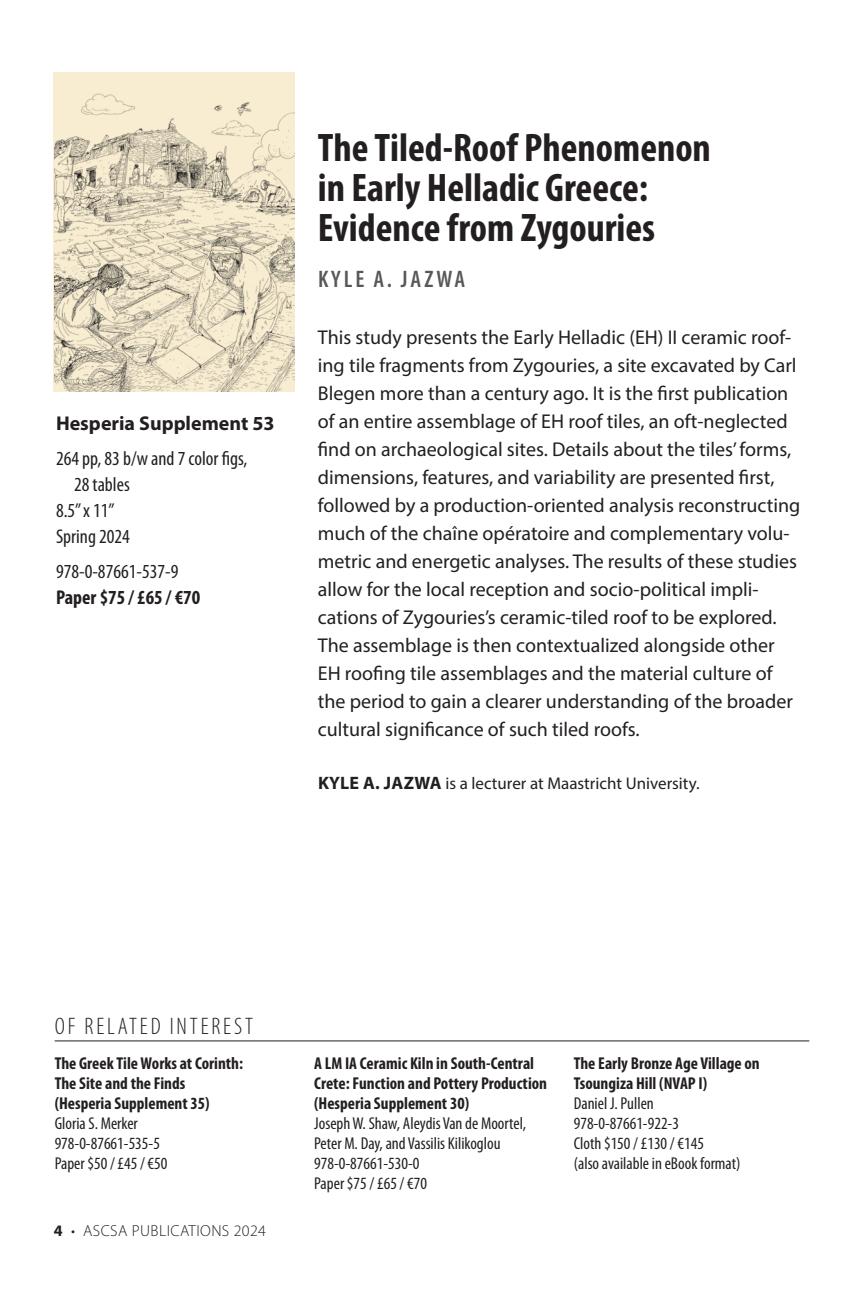
<style>
.page{position:relative;width:864px;height:1296px;background:#fff}
.page>*{position:absolute;margin:0;border:0;box-sizing:border-box;transform-origin:0 0}
.t1{font:700 condensed 40px/40px "Myriad Pro";color:#231f20}
.t2{font:300 condensed 24px "Myriad Pro";letter-spacing:.12em;color:#231f20}
.t3{font:600 condensed 24px "Myriad Pro";letter-spacing:.12em;color:#57585a}
.t4{font:20px/28px "Myriad Pro";color:#231f20}
.t5{font:condensed 20px "Myriad Pro";color:#231f20}
.t6{font:700 20px "Myriad Pro";color:#231f20}
.t7{font:700 condensed 20px "Myriad Pro";color:#231f20}
.t8{font:condensed 17.2px/20px "Myriad Pro";color:#231f20}
.t9{font:700 condensed 17.2px/20px "Myriad Pro";color:#231f20}
.t10{font:17px "Myriad Pro";color:#231f20}
.t11{font:300 16px "Myriad Pro";letter-spacing:.025em;color:#231f20}
.s1{font-weight:700;font-size:18px}
.s2{font-weight:700}
</style>
<div class="page">
<img style="left:55px;top:72px;width:239px;height:319px">
<hr style="left:55px;top:1040px;width:754px;height:1px;background:#231f20">
<p class="t6" style="left:56px;top:410px;width:220px">Hesperia Supplement 53</p>
<p class="t5" style="left:56px;top:446px;width:193px">264 pp, 83 b/w and 7 color figs,</p>
<p class="t5" style="left:74px;top:472px;width:57px">28 tables</p>
<p class="t5" style="left:56px;top:498px;width:60px">8.5” x 11”</p>
<p class="t5" style="left:56px;top:524px;width:75px">Spring 2024</p>
<p class="t5" style="left:56px;top:559px;width:124px">978-0-87661-537-9</p>
<p class="t7" style="left:56px;top:585px;width:146px">Paper $75 / £65 / €70</p>
<h1 class="t1" style="left:318px;top:127px;width:395px">The Tiled-Roof Phenomenon in Early Helladic Greece:<br>Evidence from Zygouries</h1>
<p class="t3" style="left:318px;top:266px;width:149px">KYLE A. JAZWA</p>
<p class="t4" style="left:318px;top:323px;width:484px">This study presents the Early Helladic (EH) II ceramic roof&shy;ing tile fragments from Zygouries, a site excavated by Carl Blegen more than a century ago. It is the first publication of an entire assemblage of EH roof tiles, an oft-neglected find on archaeological sites. Details about the tiles’ forms, dimensions, features, and variability are presented first, followed by a production-oriented analysis reconstructing much of the chaîne opératoire and complementary volu&shy;metric and energetic analyses. The results of these studies allow for the local reception and socio-political impli&shy;cations of Zygouries’s ceramic-tiled roof to be explored.<br>The assemblage is then contextualized alongside other EH roofing tile assemblages and the material culture of the period to gain a clearer understanding of the broader cultural significance of such tiled roofs.</p>
<p class="t10" style="left:318px;top:773px;width:383px"><span class="s1">KYLE A. JAZWA</span> is a lecturer at Maastricht University.</p>
<p class="t2" style="left:55px;top:1014px;width:200px">OF RELATED INTEREST</p>
<p class="t9" style="left:55px;top:1053px;width:190px">The Greek Tile Works at Corinth:<br>The Site and the Finds (Hesperia Supplement 35)</p>
<p class="t8" style="left:55px;top:1113px;width:114px">Gloria S. Merker<br>978-0-87661-535-5<br>Paper $50 / £45 / €50</p>
<p class="t11" style="left:54px;top:1221px;width:214px"><span class="s2">4</span> • ASCSA PUBLICATIONS 2024</p>
<p class="t9" style="left:314px;top:1053px;width:234px">A LM IA Ceramic Kiln in South-Central<br>Crete: Function and Pottery Production (Hesperia Supplement 30)</p>
<p class="t8" style="left:314px;top:1113px;width:213px">Joseph W. Shaw, Aleydis Van de Moortel,<br>Peter M. Day, and Vassilis Kilikoglou<br>978-0-87661-530-0<br>Paper $75 / £65 / €70</p>
<p class="t9" style="left:574px;top:1053px;width:188px">The Early Bronze Age Village on<br>Tsoungiza Hill (NVAP I)</p>
<p class="t8" style="left:574px;top:1093px;width:168px">Daniel J. Pullen<br>978-0-87661-922-3<br>Cloth $150 / £130 / €145<br>(also available in eBook format)</p>
</div>
